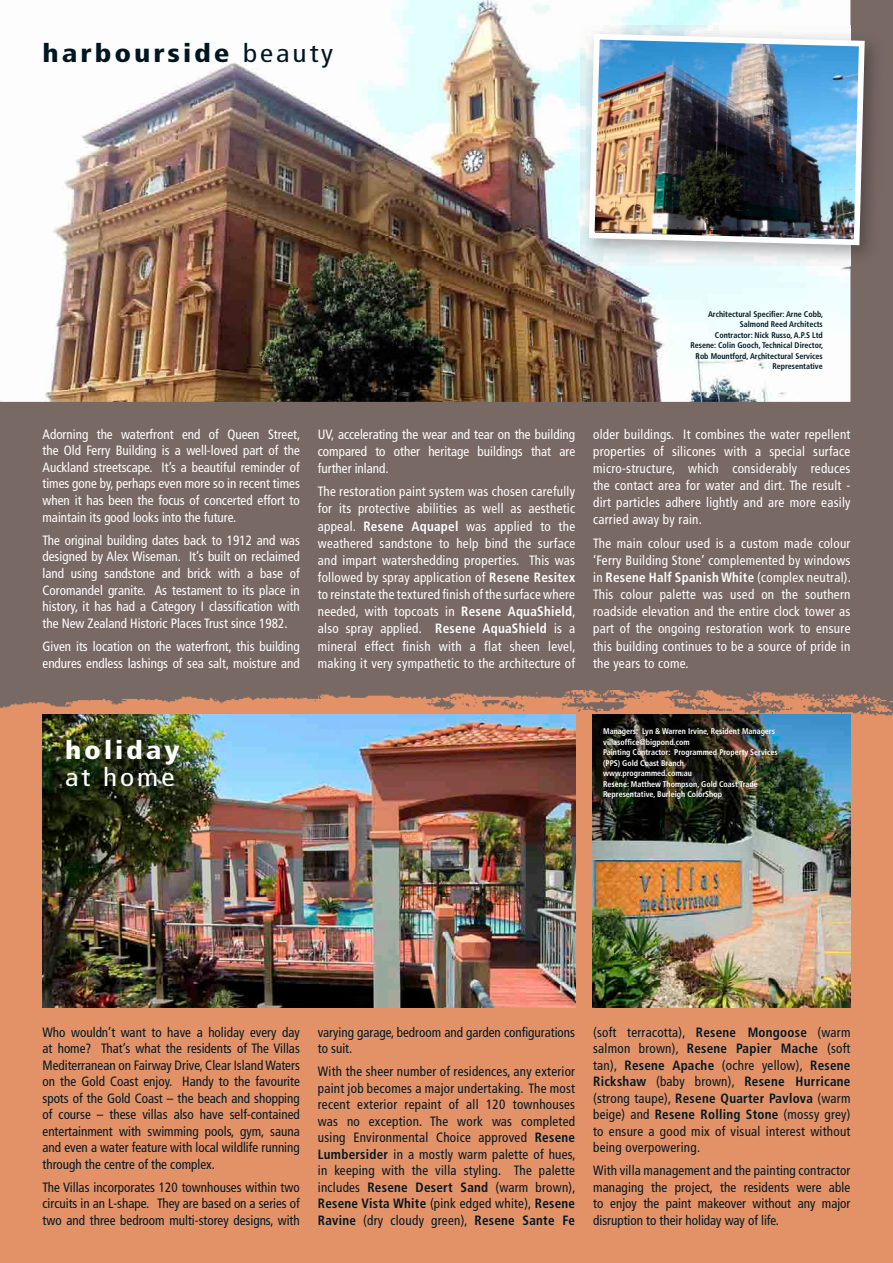
<style>
.page{position:relative;width:893px;height:1263px;background:#fff}
.page>*{position:absolute;margin:0;border:0;box-sizing:border-box;transform-origin:0 0}
.t1{font:900 condensed 25.5px "Frutiger";letter-spacing:.1em;color:#001722;scale:1.15 1}
.t2{font:900 condensed 25.5px "Frutiger";letter-spacing:.1em;color:#fff;scale:1.15 1}
.t3{font:condensed 25.5px "Frutiger";letter-spacing:.1em;color:#fff;scale:1.15 1}
.t4{font:condensed 13.5px/17.1px "Frutiger";color:#fff;text-align:justify}
.t5{font:condensed 13.5px/16.5px "Frutiger";color:#001722;text-align:justify}
.t6{font:700 condensed 8.25px/10.5px "Frutiger";color:#fff}
.t7{font:700 condensed 8.25px/10.5px "Frutiger";color:#001722;text-align:right}
.s1{font-weight:400}
.s2{font-weight:700}
</style>
<div class="page">
<div style="left:0;top:0;width:893px;height:978px;background:#796965"></div>
<img style="left:0;top:690px;width:893px;height:109px">
<div style="left:0;top:799px;width:893px;height:464px;background:#e39268"></div>
<img style="left:0;top:0;width:850px;height:402px">
<img style="left:581px;top:26px;width:294px;height:239px">
<img style="left:586px;top:31px;width:282px;height:217px">
<img style="left:43px;top:714px;width:532px;height:294px">
<img style="left:592px;top:714px;width:258px;height:294px">
<h1 class="t1" style="left:43px;top:37px;width:254px">harbourside <span class="s1">beauty</span></h1>
<p class="t7" style="left:690px;top:308px;width:134px">Architectural Specifier: Arne Cobb,<br>Salmond Reed Architects<br>Contractor: Nick Russo, A.P.S Ltd<br>Resene: Colin Gooch, Technical Director,<br>Rob Mountford, Architectural Services<br>Representative</p>
<p class="t4" style="left:43px;top:426px;width:259px;line-height:16.6px">Adorning the waterfront end of Queen Street, the Old Ferry Building is a well-loved part of the Auckland streetscape. It’s a beautiful reminder of times gone by, perhaps even more so in recent times when it has been the focus of concerted effort to maintain its good looks into the future.</p>
<p class="t4" style="left:43px;top:532px;width:259px;line-height:16.6px">The original building dates back to 1912 and was designed by Alex Wiseman. It’s built on reclaimed land using sandstone and brick with a base of Coromandel granite. As testament to its place in history, it has had a Category I classification with the New Zealand Historic Places Trust since 1982.</p>
<p class="t4" style="left:43px;top:638px;width:259px;line-height:16.6px">Given its location on the waterfront, this building endures endless lashings of sea salt, moisture and</p>
<p class="t4" style="left:318px;top:425px;width:259px">UV, accelerating the wear and tear on the building compared to other heritage buildings that are further inland.</p>
<p class="t4" style="left:318px;top:483px;width:259px">The restoration paint system was chosen carefully for its protective abilities as well as aesthetic appeal. <span class="s2">Resene Aquapel</span> was applied to the weathered sandstone to help bind the surface and impart watershedding properties. This was followed by spray application of <span class="s2">Resene Resitex </span>to reinstate the textured finish of the surface where needed, with topcoats in <span class="s2">Resene AquaShield</span>, also spray applied. <span class="s2">Resene AquaShield</span> is a mineral effect finish with a flat sheen level, making it very sympathetic to the architecture of</p>
<p class="t4" style="left:593px;top:425px;width:259px">older buildings. It combines the water repellent properties of silicones with a special surface micro-structure, which considerably reduces the contact area for water and dirt. The result - dirt particles adhere lightly and are more easily carried away by rain.</p>
<p class="t4" style="left:593px;top:535px;width:259px">The main colour used is a custom made colour ‘Ferry Building Stone’ complemented by windows in <span class="s2">Resene Half Spanish White</span> (complex neutral).<br>This colour palette was used on the southern roadside elevation and the entire clock tower as part of the ongoing restoration work to ensure this building continues to be a source of pride in the years to come.</p>
<h1 class="t2" style="left:65px;top:735px;width:101px">holiday</h1>
<h1 class="t3" style="left:65px;top:762px;width:97px">at home</h1>
<p class="t6" style="left:603px;top:726px;width:176px">Managers: Lyn &amp; Warren Irvine, Resident Managers villasoffice@bigpond.com<br>Painting Contractor: Programmed Property Services (PPS) Gold Coast Branch<br>www.programmed.com.au<br>Resene: Matthew Thompson, Gold Coast Trade Representative, Burleigh ColorShop</p>
<p class="t5" style="left:43px;top:1024px;width:259px">Who wouldn’t want to have a holiday every day at home? That’s what the residents of The Villas Mediterranean on Fairway Drive, Clear Island Waters on the Gold Coast enjoy. Handy to the favourite spots of the Gold Coast – the beach and shopping of course – these villas also have self-contained entertainment with swimming pools, gym, sauna and even a water feature with local wildlife running through the centre of the complex.</p>
<p class="t5" style="left:43px;top:1179px;width:259px">The Villas incorporates 120 townhouses within two circuits in an L-shape. They are based on a series of two and three bedroom multi-storey designs, with</p>
<p class="t5" style="left:318px;top:1024px;width:259px">varying garage, bedroom and garden configurations to suit.</p>
<p class="t5" style="left:318px;top:1063px;width:259px">With the sheer number of residences, any exterior paint job becomes a major undertaking. The most recent exterior repaint of all 120 townhouses was no exception. The work was completed using Environmental Choice approved <span class="s2">Resene Lumbersider</span> in a mostly warm palette of hues, in keeping with the villa styling. The palette includes <span class="s2">Resene Desert Sand</span> (warm brown), <span class="s2">Resene Vista White</span> (pink edged white), <span class="s2">Resene Ravine</span> (dry cloudy green), <span class="s2">Resene Sante Fe</span></p>
<p class="t5" style="left:593px;top:1024px;width:259px">(soft terracotta), <span class="s2">Resene Mongoose</span> (warm salmon brown), <span class="s2">Resene Papier Mache</span> (soft tan), <span class="s2">Resene Apache</span> (ochre yellow), <span class="s2">Resene Rickshaw</span> (baby brown), <span class="s2">Resene Hurricane </span>(strong taupe), <span class="s2">Resene Quarter Pavlova</span> (warm beige) and <span class="s2">Resene Rolling Stone</span> (mossy grey) to ensure a good mix of visual interest without being overpowering.</p>
<p class="t5" style="left:593px;top:1162px;width:259px">With villa management and the painting contractor managing the project, the residents were able to enjoy the paint makeover without any major disruption to their holiday way of life.</p>
</div>
